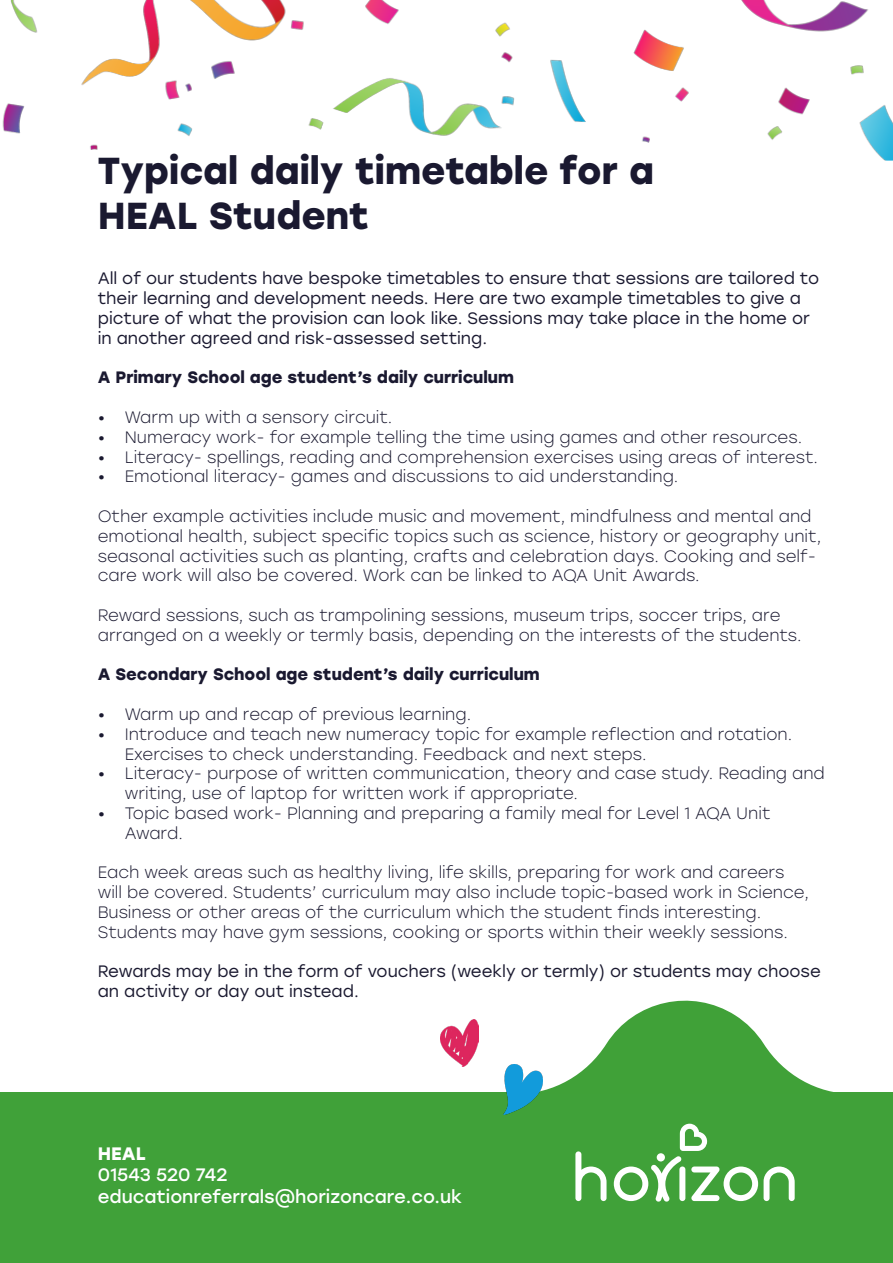
<style>
.page{position:relative;width:893px;height:1263px;background:#fff}
.page>*{position:absolute;margin:0;border:0;box-sizing:border-box;transform-origin:0 0}
.t1{font:700 37.5px/45px "Stolzl";color:#1a1930}
.t2{font:18px/21.6px "Stolzl";color:#fff}
.t3{font:300 16.5px/19.8px "Stolzl";color:#1a1930}
.t4{font:16.5px/19.8px "Stolzl";color:#1a1930}
.t5{font:700 16.5px "Stolzl";color:#1a1930}
.s1{font-weight:700}
</style>
<div class="page">
<div style="left:0;top:1093px;width:893px;height:170px;background:#40a139"></div>
<svg style="left:542px;top:1000px;width:311px;height:93px"></svg>
<svg style="left:575px;top:1151px;width:31px;height:50px"></svg>
<svg style="left:764px;top:1166px;width:31px;height:35px"></svg>
<svg style="left:614px;top:1124px;width:144px;height:77px"></svg>
<img style="left:440px;top:1020px;width:39px;height:46px">
<img style="left:504px;top:1064px;width:38px;height:50px">
<img style="left:2px;top:0;width:891px;height:161px">
<p class="t1" style="left:98px;top:146px;width:558px">Typical daily timetable for a<br>HEAL Student</p>
<p class="t4" style="left:98px;top:268px;width:723px">All of our students have bespoke timetables to ensure that sessions are tailored to their learning and development needs. Here are two example timetables to give a picture of what the provision can look like. Sessions may take place in the home or in another agreed and risk-assessed setting.</p>
<p class="t5" style="left:98px;top:366px;width:418px">A Primary School age student’s daily curriculum</p>
<p class="t3" style="left:98px;top:407px;width:296px">• Warm up with a sensory circuit.</p>
<p class="t3" style="left:98px;top:426px;width:706px">• Numeracy work- for example telling the time using games and other resources.</p>
<p class="t3" style="left:98px;top:446px;width:722px">• Literacy- spellings, reading and comprehension exercises using areas of interest.</p>
<p class="t3" style="left:98px;top:466px;width:582px">• Emotional literacy- games and discussions to aid understanding.</p>
<p class="t3" style="left:98px;top:506px;width:725px">Other example activities include music and movement, mindfulness and mental and emotional health, subject specific topics such as science, history or geography unit, seasonal activities such as planting, crafts and celebration days. Cooking and self&shy;care work will also be covered. Work can be linked to AQA Unit Awards.</p>
<p class="t3" style="left:98px;top:605px;width:705px">Reward sessions, such as trampolining sessions, museum trips, soccer trips, are arranged on a weekly or termly basis, depending on the interests of the students.</p>
<p class="t5" style="left:98px;top:663px;width:443px">A Secondary School age student’s daily curriculum</p>
<p class="t3" style="left:98px;top:704px;width:375px">• Warm up and recap of previous learning.</p>
<p class="t3" style="left:125px;top:723px;width:669px;text-indent:-27px">• Introduce and teach new numeracy topic for example reflection and rotation.<br>Exercises to check understanding. Feedback and next steps.</p>
<p class="t3" style="left:125px;top:763px;width:702px;text-indent:-27px">• Literacy- purpose of written communication, theory and case study. Reading and writing, use of laptop for written work if appropriate.</p>
<p class="t3" style="left:125px;top:803px;width:647px;text-indent:-27px">• Topic based work- Planning and preparing a family meal for Level 1 AQA Unit<br>Award.</p>
<p class="t3" style="left:98px;top:862px;width:713px">Each week areas such as healthy living, life skills, preparing for work and careers will be covered. Students’ curriculum may also include topic-based work in Science, Business or other areas of the curriculum which the student finds interesting.<br>Students may have gym sessions, cooking or sports within their weekly sessions.</p>
<p class="t4" style="left:98px;top:961px;width:724px">Rewards may be in the form of vouchers (weekly or termly) or students may choose an activity or day out instead.</p>
<p class="t2" style="left:98px;top:1141px;width:131px"><span class="s1">HEAL<br></span>01543 520 742</p>
<p class="t2" style="left:98px;top:1185px;width:366px">educationreferrals@horizoncare.co.uk</p>
</div>
